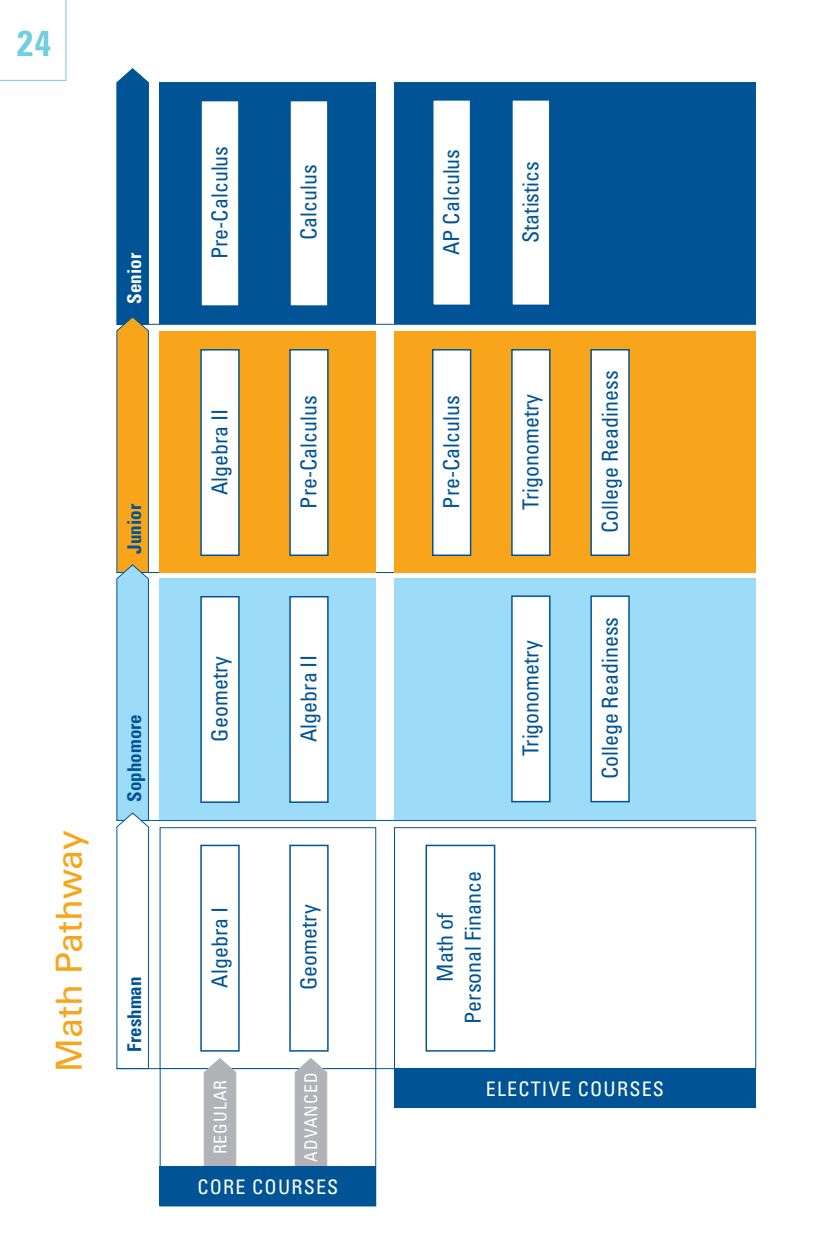
<style>
.page{position:relative;width:828px;height:1260px;background:#fff}
.page>*{position:absolute;margin:0;border:0;box-sizing:border-box;transform-origin:0 0}
.t1{font:36px "Univers LT Std";color:#f9a51b}
.t2{font:700 condensed 36px "Univers LT Std";color:#71cee1}
.t3{font:condensed 22px/28px "Univers LT Std";color:#005495;text-align:center}
.t4{font:condensed 20px "Univers LT Std";letter-spacing:.06em;color:#fff}
.t5{font:700 condensed 19px "Univers LT Std";color:#005495}
.t6{font:700 condensed 19px "Univers LT Std";color:#fff}
.t7{font:condensed 17.6px "Univers LT Std";letter-spacing:.06em;color:#fff}
</style>
<div class="page">
<hr style="left:117px;top:324px;width:639px;height:1px;background:#005495">
<hr style="left:117px;top:572px;width:639px;height:1px;background:#005495">
<hr style="left:117px;top:820px;width:639px;height:1px;background:#005495">
<svg style="left:116px;top:68px;width:33px;height:1001px"></svg>
<div style="left:160px;top:579px;width:216px;height:241px;background:#9cdcf8"></div>
<div style="left:160px;top:827px;width:216px;height:242px;background:#fff;border:1px solid #005495"></div>
<div style="left:394px;top:827px;width:362px;height:242px;background:#fff;border:1px solid #005495"></div>
<div style="left:394px;top:579px;width:362px;height:241px;background:#9cdcf8"></div>
<div style="left:394px;top:1068px;width:362px;height:40px;background:#005495"></div>
<div style="left:160px;top:331px;width:216px;height:241px;background:#f9a51b"></div>
<div style="left:394px;top:331px;width:362px;height:241px;background:#f9a51b"></div>
<div style="left:160px;top:83px;width:216px;height:241px;background:#005495"></div>
<div style="left:394px;top:83px;width:362px;height:241px;background:#005495"></div>
<hr style="left:117px;top:1068px;width:639px;height:1px;background:#005495">
<div style="left:200px;top:845px;width:40px;height:207px;background:#fff;border:2px solid #005495"></div>
<div style="left:426px;top:845px;width:69px;height:207px;background:#fff;border:2px solid #005495"></div>
<div style="left:432px;top:349px;width:39px;height:207px;background:#fff;border:2px solid #005495"></div>
<div style="left:432px;top:99px;width:39px;height:207px;background:#fff;border:2px solid #005495"></div>
<div style="left:511px;top:595px;width:40px;height:207px;background:#fff;border:2px solid #005495"></div>
<div style="left:590px;top:595px;width:40px;height:207px;background:#fff;border:2px solid #005495"></div>
<div style="left:511px;top:349px;width:40px;height:207px;background:#fff;border:2px solid #005495"></div>
<div style="left:511px;top:99px;width:40px;height:207px;background:#fff;border:2px solid #005495"></div>
<div style="left:590px;top:349px;width:40px;height:207px;background:#fff;border:2px solid #005495"></div>
<div style="left:200px;top:596px;width:40px;height:207px;background:#fff;border:2px solid #005495"></div>
<div style="left:200px;top:349px;width:40px;height:207px;background:#fff;border:2px solid #005495"></div>
<div style="left:200px;top:100px;width:40px;height:207px;background:#fff;border:2px solid #005495"></div>
<div style="left:289px;top:845px;width:40px;height:207px;background:#fff;border:2px solid #005495"></div>
<div style="left:289px;top:596px;width:40px;height:207px;background:#fff;border:2px solid #005495"></div>
<div style="left:289px;top:349px;width:40px;height:207px;background:#fff;border:2px solid #005495"></div>
<div style="left:289px;top:100px;width:40px;height:207px;background:#fff;border:2px solid #005495"></div>
<svg style="left:160px;top:1058px;width:216px;height:108px"></svg>
<div style="left:160px;top:1166px;width:216px;height:40px;background:#005495"></div>
<svg style="left:0;top:0;width:66px;height:81px"></svg>
<h1 class="t2" style="left:17px;top:21px;width:35px">24</h1>
<p class="t6" style="left:123px;top:304px;width:52px;rotate:-90deg">Senior</p>
<p class="t5" style="left:123px;top:554px;width:51px;rotate:-90deg">Junior</p>
<h1 class="t1" style="left:48px;top:1072px;width:244px;rotate:-90deg">Math Pathway</h1>
<p class="t5" style="left:123px;top:802px;width:89px;rotate:-90deg">Sophomore</p>
<p class="t5" style="left:123px;top:1052px;width:76px;rotate:-90deg">Freshman</p>
<p class="t3" style="left:205px;top:259px;width:115px;rotate:-90deg">Pre-Calculus</p>
<p class="t3" style="left:205px;top:495px;width:88px;rotate:-90deg">Algebra II</p>
<p class="t3" style="left:205px;top:742px;width:87px;rotate:-90deg">Geometry</p>
<p class="t3" style="left:205px;top:988px;width:82px;rotate:-90deg">Algebra I</p>
<p class="t3" style="left:294px;top:240px;width:77px;rotate:-90deg">Calculus</p>
<p class="t3" style="left:294px;top:509px;width:115px;rotate:-90deg">Pre-Calculus</p>
<p class="t3" style="left:294px;top:742px;width:88px;rotate:-90deg">Algebra II</p>
<p class="t3" style="left:294px;top:990px;width:87px;rotate:-90deg">Geometry</p>
<p class="t7" style="left:209px;top:1154px;width:76px;rotate:-90deg">REGULAR</p>
<p class="t7" style="left:300px;top:1162px;width:91px;rotate:-90deg">ADVANCED</p>
<p class="t4" style="left:197px;top:1174px;width:143px">CORE COURSES</p>
<p class="t3" style="left:437px;top:255px;width:108px;rotate:-90deg">AP Calculus</p>
<p class="t3" style="left:516px;top:243px;width:83px;rotate:-90deg">Statistics</p>
<p class="t3" style="left:437px;top:509px;width:115px;rotate:-90deg">Pre-Calculus</p>
<p class="t3" style="left:516px;top:510px;width:117px;rotate:-90deg">Trigonometry</p>
<p class="t3" style="left:516px;top:756px;width:117px;rotate:-90deg">Trigonometry</p>
<p class="t3" style="left:431px;top:1024px;width:154px;rotate:-90deg">Math of<br>Personal Finance</p>
<p class="t3" style="left:596px;top:533px;width:164px;rotate:-90deg">College Readiness</p>
<p class="t3" style="left:596px;top:779px;width:164px;rotate:-90deg">College Readiness</p>
<p class="t4" style="left:486px;top:1077px;width:180px">ELECTIVE COURSES</p>
</div>
